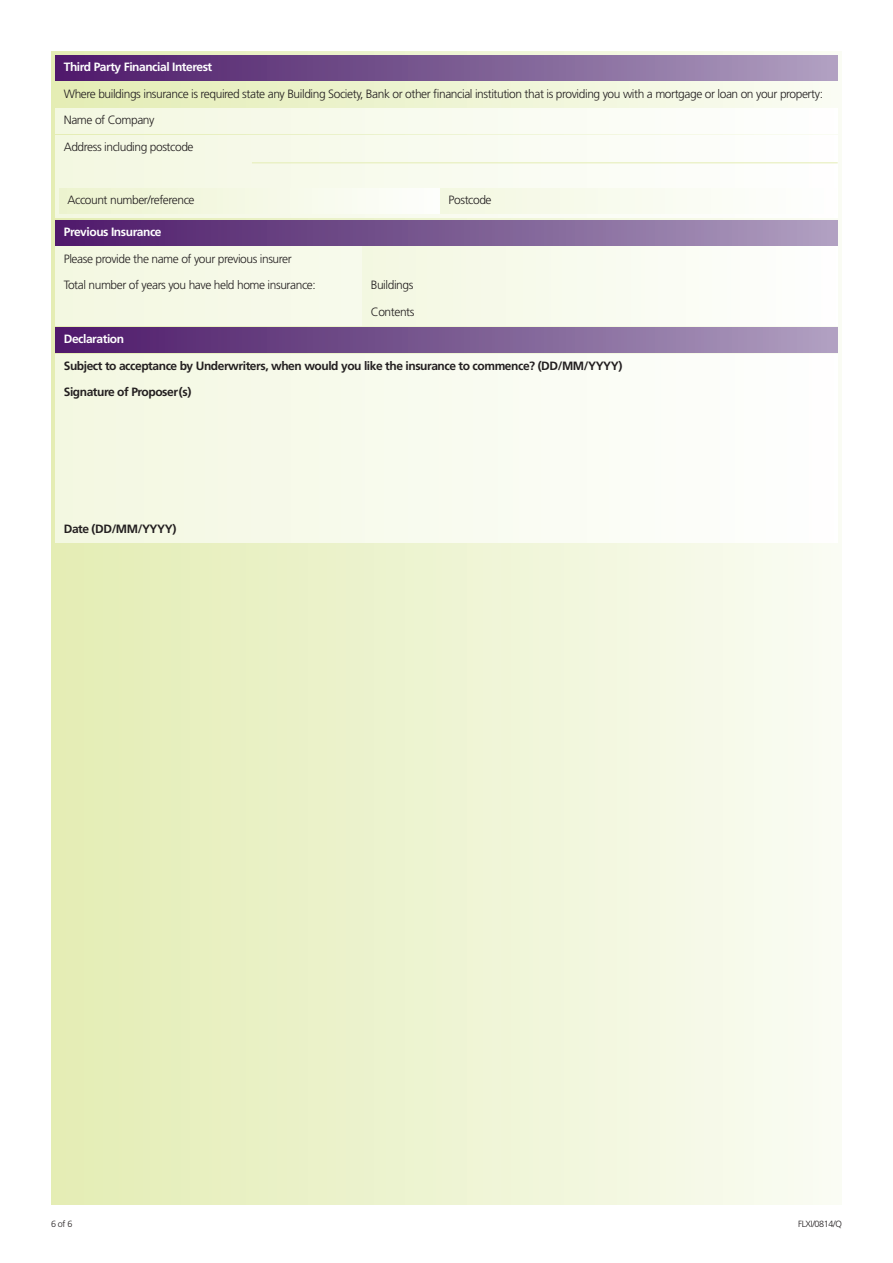
<style>
.page{position:relative;width:893px;height:1263px;background:#fff}
.page>*{position:absolute;margin:0;border:0;box-sizing:border-box;transform-origin:0 0}
.t1{font:300 12px/26.4px "Frutiger";letter-spacing:-.035em;color:#231f20}
.t2{font:700 12px/26.4px "Frutiger";letter-spacing:-.035em;color:#231f20}
.t3{font:700 12px "Frutiger";letter-spacing:-.035em;color:#fff}
.t4{font:300 9px "Frutiger";letter-spacing:-.035em;color:#231f20}
</style>
<div class="page">
<div style="left:51px;top:51px;width:791px;height:1154px;background:linear-gradient(to right,#e4edb4,#fafcf3)"></div>
<div style="left:55px;top:220px;width:783px;height:26px;background:linear-gradient(to right,#4b1968,#ad9ebe)"></div>
<div style="left:55px;top:247px;width:783px;height:25px;background:#f5f9e7"></div>
<div style="left:55px;top:273px;width:783px;height:52px;background:#f5f9e7"></div>
<div style="left:55px;top:327px;width:783px;height:26px;background:linear-gradient(to right,#4b1968,#ad9ebe)"></div>
<div style="left:55px;top:354px;width:783px;height:25px;background:linear-gradient(to right,#f3f8e1,#fefefe)"></div>
<div style="left:55px;top:381px;width:783px;height:135px;background:linear-gradient(to right,#f3f8e1,#fefefe)"></div>
<div style="left:55px;top:517px;width:783px;height:25px;background:linear-gradient(to right,#f3f8e1,#fefefe)"></div>
<div style="left:362px;top:247px;width:476px;height:25px;background:linear-gradient(to right,#f3f8e1,#fefefe)"></div>
<div style="left:362px;top:273px;width:476px;height:26px;background:linear-gradient(to right,#f3f8e1,#fefefe)"></div>
<div style="left:362px;top:300px;width:476px;height:25px;background:linear-gradient(to right,#f3f8e1,#fefefe)"></div>
<div style="left:55px;top:135px;width:783px;height:83px;background:linear-gradient(to right,#f3f8e1,#fefefe)"></div>
<hr style="left:252px;top:163px;width:586px;height:1px;background:#e4edb4">
<div style="left:55px;top:108px;width:783px;height:26px;background:linear-gradient(to right,#f3f8e1,#fefefe)"></div>
<div style="left:55px;top:55px;width:783px;height:26px;background:linear-gradient(to right,#4b1968,#ad9ebe)"></div>
<div style="left:59px;top:188px;width:394px;height:26px;background:linear-gradient(to right,#ecf3ce,#fefefd)"></div>
<div style="left:440px;top:188px;width:398px;height:26px;background:linear-gradient(to right,#f3f8e1,#fefefe)"></div>
<p class="t3" style="left:64px;top:62px;width:150px">Third Party Financial Interest</p>
<p class="t1" style="left:64px;top:81px;width:761px">Where buildings insurance is required state any Building Society, Bank or other financial institution that is providing you with a mortgage or loan on your property:</p>
<p class="t1" style="left:64px;top:108px;width:92px">Name of Company</p>
<p class="t1" style="left:64px;top:134px;width:131px">Address including postcode</p>
<p class="t1" style="left:68px;top:188px;width:129px">Account number/reference</p>
<p class="t1" style="left:449px;top:188px;width:45px">Postcode</p>
<p class="t3" style="left:64px;top:227px;width:99px">Previous Insurance</p>
<p class="t1" style="left:64px;top:246px;width:254px">Please provide the name of your previous insurer<br>Total number of years you have held home insurance:</p>
<p class="t1" style="left:371px;top:273px;width:44px">Buildings</p>
<p class="t1" style="left:371px;top:299px;width:45px">Contents</p>
<p class="t3" style="left:64px;top:334px;width:62px">Declaration</p>
<p class="t2" style="left:64px;top:354px;width:560px">Subject to acceptance by Underwriters, when would you like the insurance to commence? (DD/MM/YYYY)<br>Signature of Proposer(s)</p>
<p class="t2" style="left:64px;top:516px;width:114px">Date (DD/MM/YYYY)</p>
<p class="t4" style="left:51px;top:1220px;width:23px">6of6</p>
<p class="t4" style="left:798px;top:1220px;width:45px">FLXI/0814/Q</p>
</div>
